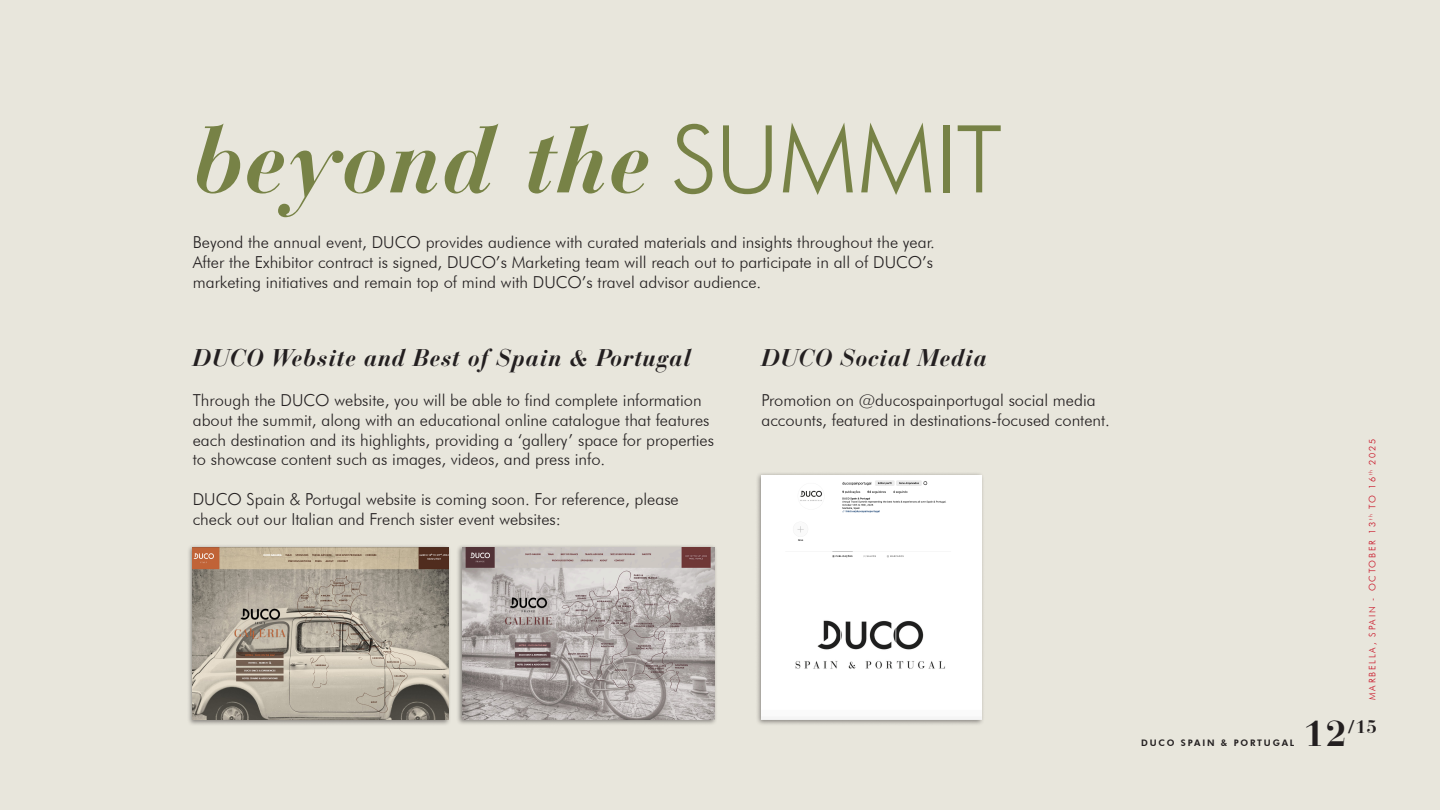
<style>
.page{position:relative;width:1440px;height:810px;background:#e8e6dc}
.page>*{position:absolute;margin:0;border:0;box-sizing:border-box;transform-origin:0 0}
.t1{font:italic 700 93.75px "Bauer Bodoni Std";letter-spacing:.01em;color:#778246}
.t2{font:italic 700 24px "Bauer Bodoni Std";letter-spacing:.025em;color:#231f20}
.t3{font:700 18px "Bauer Bodoni Std";color:#231f20}
.t4{font:300 16.5px/19.8px "Futura BT";color:#231f20}
.t5{font:300 9px "Futura BT";letter-spacing:.2em;color:#c70a1e}
.t6{font:800 9px "Futura BT";letter-spacing:.2em;color:#231f20}
.s1{font-family:"Futura BT";font-weight:300;font-style:normal}
.s2{font-size:36px}
</style>
<div class="page">
<div style="left:186px;top:544px;width:266px;height:182px;background:#231f20;opacity:.5"></div>
<img style="left:193px;top:548px;width:256px;height:172px">
<div style="left:456px;top:544px;width:262px;height:182px;background:#231f20;opacity:.5"></div>
<img style="left:463px;top:548px;width:252px;height:132px">
<img style="left:463px;top:680px;width:252px;height:40px">
<div style="left:755px;top:472px;width:230px;height:254px;background:#231f20;opacity:.5"></div>
<img style="left:761px;top:475px;width:221px;height:245px">
<p class="t1" style="left:193px;top:102px;width:811px">beyond the <span class="s1">SUMMIT</span></p>
<p class="t4" style="left:193px;top:233px;width:744px">Beyond the annual event, DUCO provides audience with curated materials and insights throughout the year.</p>
<p class="t4" style="left:193px;top:252px;width:742px">After the Exhibitor contract is signed, DUCO’s Marketing team will reach out to participate in all of DUCO’s marketing initiatives and remain top of mind with DUCO’s travel advisor audience.</p>
<p class="t2" style="left:193px;top:343px;width:500px">DUCO Website and Best of Spain &amp; Portugal</p>
<p class="t4" style="left:193px;top:390px;width:523px">Through the DUCO website, you will be able to find complete information about the summit, along with an educational online catalogue that features each destination and its highlights, providing a ‘gallery’ space for properties to showcase content such as images, videos, and press info.</p>
<p class="t4" style="left:193px;top:489px;width:488px">DUCO Spain &amp; Portugal website is coming soon. For reference, please check out our Italian and French sister event websites:</p>
<p class="t2" style="left:761px;top:343px;width:227px">DUCO Social Media</p>
<p class="t4" style="left:761px;top:390px;width:350px">Promotion on @ducospainportugal social media accounts, featured in destinations-focused content.</p>
<p class="t6" style="left:1141px;top:738px;width:155px">DUCO SPAIN &amp; PORTUGAL</p>
<p class="t5" style="left:1367px;top:700px;width:263px;rotate:-90deg">MARBELLA, SPAIN - OCTOBER 13 <sup>th</sup> TO 16 <sup>th</sup> 2025</p>
<p class="t3" style="left:1304px;top:716px;width:74px"><span class="s2">12</span>/15</p>
</div>
